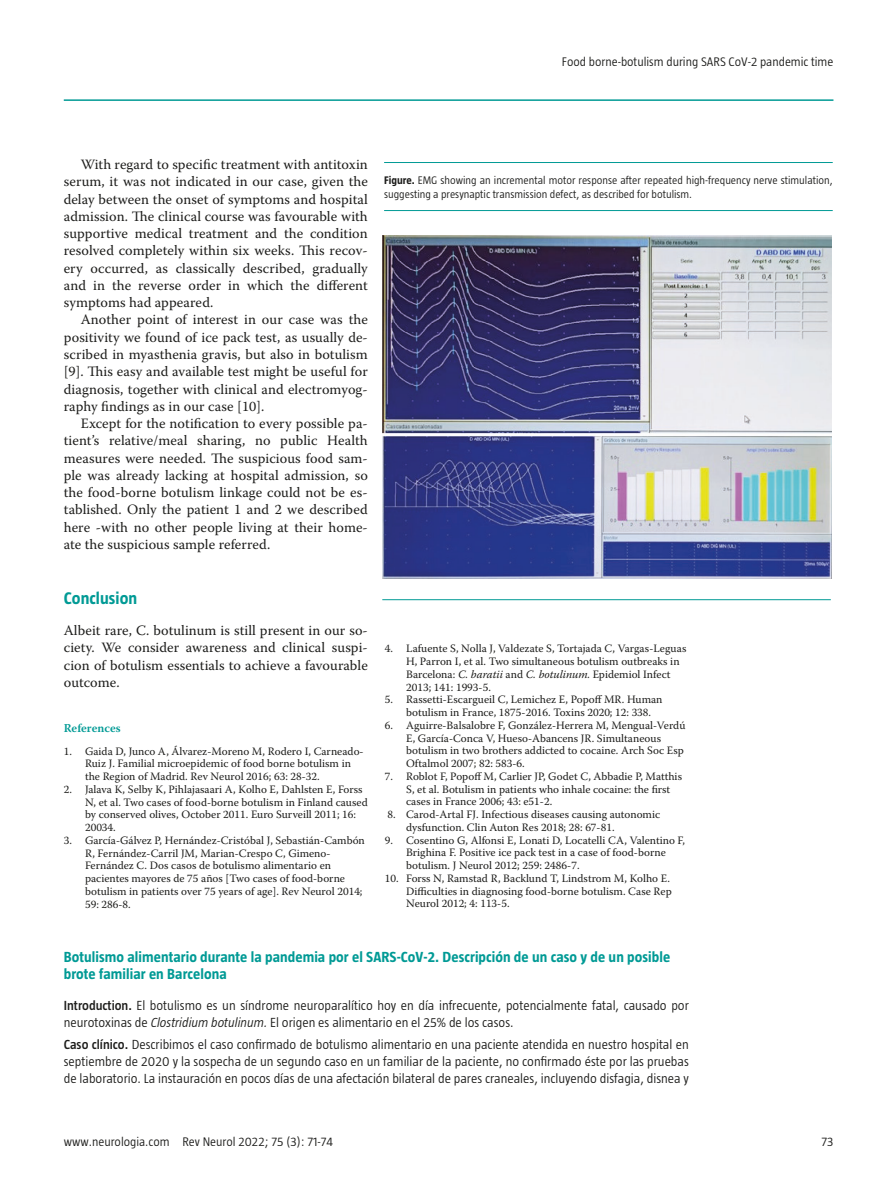
<style>
.page{position:relative;width:893px;height:1191px;background:#fff}
.page>*{position:absolute;margin:0;border:0;box-sizing:border-box;transform-origin:0 0}
.B__Títol_1{font:700 17.25px "Taz";letter-spacing:.005em;color:#009a95}
.A__Resum_Títol_Angle{font:700 15px/17.2px "Taz";letter-spacing:.005em;color:#009a95}
.B__Base{font:14.25px/17.2px "Warnock Pro";letter-spacing:.005em;color:#1d1d1b;text-align:justify}
.B__Base_1er_p{font:14.25px/17.2px "Warnock Pro";letter-spacing:.005em;color:#1d1d1b;text-align:justify}
.A__Resum_artícles{font:300 13.5px/17.2px "Taz";color:#1d1d1b;text-align:justify}
.A__Resum_articles_An{font:300 13.5px/17.2px "Taz";color:#1d1d1b}
.t1{font:300 12.75px "Taz";color:#1d1d1b}
.B__Títol_Bibliografi{font:600 12px "Warnock Pro";color:#009a95}
.B__Bibliografia_SIN{font:11.25px/12.8px "Warnock Pro";color:#1d1d1b}
.E__Peu_de_foto{font:300 11.25px/13.5px "Taz";color:#1d1d1b}
.s1{font-weight:700}
.s2{font-style:italic}
.s3{font-weight:600}
</style>
<div class="page">
<hr style="left:64px;top:99px;width:769px;height:2px;background:#009a95">
<hr style="left:382px;top:599px;width:449px;height:1px;background:#009a95">
<hr style="left:384px;top:162px;width:449px;height:1px;background:#009a95">
<hr style="left:384px;top:210px;width:449px;height:1px;background:#009a95">
<img style="left:382px;top:236px;width:449px;height:342px">
<p class="t1" style="left:562px;top:54px;width:273px">Food borne-botulism during SARS CoV-2 pandemic time</p>
<p class="B__Base" style="left:64px;top:156px;width:306px;text-indent:17px">With regard to specific treatment with antitoxin serum, it was not indicated in our case, given the delay between the onset of symptoms and hospital admission. The clinical course was favourable with supportive medical treatment and the condition resolved completely within six weeks. This recov&shy;ery occurred, as classically described, gradually and in the reverse order in which the different symptoms had appeared.</p>
<p class="B__Base" style="left:64px;top:311px;width:306px;text-indent:17px">Another point of interest in our case was the positivity we found of ice pack test, as usually de&shy;scribed in myasthenia gravis, but also in botulism [9]. This easy and available test might be useful for diagnosis, together with clinical and electromyog&shy;raphy findings as in our case [10].</p>
<p class="B__Base" style="left:64px;top:414px;width:306px;text-indent:17px">Except for the notification to every possible pa&shy;tient’s relative/meal sharing, no public Health measures were needed. The suspicious food sam&shy;ple was already lacking at hospital admission, so the food-borne botulism linkage could not be es&shy;tablished. Only the patient 1 and 2 we described here -with no other people living at their home&shy;ate the suspicious sample referred.</p>
<p class="B__Títol_1" style="left:64px;top:588px;width:75px">Conclusion</p>
<p class="B__Base_1er_p" style="left:64px;top:621px;width:306px">Albeit rare, C. botulinum is still present in our so&shy;ciety. We consider awareness and clinical suspi&shy;cion of botulism essentials to achieve a favourable outcome.</p>
<p class="B__Títol_Bibliografi" style="left:64px;top:720px;width:58px">References</p>
<p class="B__Bibliografia_SIN" style="left:85px;top:744px;width:280px;text-indent:-21px">1. Gaida D, Junco A, Álvarez-Moreno M, Rodero I, Carneado-<br>Ruiz J. Familial microepidemic of food borne botulism in the Region of Madrid. Rev Neurol 2016; 63: 28-32.</p>
<p class="B__Bibliografia_SIN" style="left:85px;top:782px;width:284px;text-indent:-21px">2. Jalava K, Selby K, Pihlajasaari A, Kolho E, Dahlsten E, Forss N, et al. Two cases of food-borne botulism in Finland caused by conserved olives, October 2011. Euro Surveill 2011; 16:<br>20034.</p>
<p class="B__Bibliografia_SIN" style="left:85px;top:833px;width:281px;text-indent:-21px">3. García-Gálvez P, Hernández-Cristóbal J, Sebastián-Cambón R, Fernández-Carril JM, Marian-Crespo C, Gimeno-Fernández C. Dos casos de botulismo alimentario en pacientes mayores de 75 años [Two cases of food-borne botulism in patients over 75 years of age]. Rev Neurol 2014; 59: 286-8.</p>
<p class="E__Peu_de_foto" style="left:384px;top:174px;width:450px"><span class="s1">Figure.</span> EMG showing an incremental motor response after repeated high-frequency nerve stimulation, suggesting a presynaptic transmission defect, as described for botulism.</p>
<p class="B__Bibliografia_SIN" style="left:406px;top:642px;width:282px;text-indent:-21px">4. Lafuente S, Nolla J, Valdezate S, Tortajada C, Vargas-Leguas H, Parron I, et al. Two simultaneous botulism outbreaks in Barcelona: <span class="s2">C. baratii</span> and <span class="s2">C. botulinum.</span> Epidemiol Infect 2013; 141: 1993-5.</p>
<p class="B__Bibliografia_SIN" style="left:406px;top:693px;width:258px;text-indent:-21px">5. Rassetti-Escargueil C, Lemichez E, Popoff MR. Human botulism in France, 1875-2016. Toxins 2020; 12: 338.</p>
<p class="B__Bibliografia_SIN" style="left:406px;top:718px;width:281px;text-indent:-21px">6. Aguirre-Balsalobre F, González-Herrera M, Mengual-Verdú E, García-Conca V, Hueso-Abancens JR. Simultaneous botulism in two brothers addicted to cocaine. Arch Soc Esp Oftalmol 2007; 82: 583-6.</p>
<p class="B__Bibliografia_SIN" style="left:406px;top:769px;width:277px;text-indent:-21px">7. Roblot F, Popoff M, Carlier JP, Godet C, Abbadie P, Matthis<br>S, et al. Botulism in patients who inhale cocaine: the first cases in France 2006; 43: e51-2.</p>
<p class="B__Bibliografia_SIN" style="left:406px;top:808px;width:256px;text-indent:-19px">8. Carod-Artal FJ. Infectious diseases causing autonomic dysfunction. Clin Auton Res 2018; 28: 67-81.</p>
<p class="B__Bibliografia_SIN" style="left:406px;top:833px;width:280px;text-indent:-21px">9. Cosentino G, Alfonsi E, Lonati D, Locatelli CA, Valentino F,<br>Brighina F. Positive ice pack test in a case of food-borne botulism. J Neurol 2012; 259: 2486-7.</p>
<p class="B__Bibliografia_SIN" style="left:406px;top:871px;width:267px;text-indent:-21px">10. Forss N, Ramstad R, Backlund T, Lindstrom M, Kolho E.<br>Difficulties in diagnosing food-borne botulism. Case Rep<br>Neurol 2012; 4: 113-5.</p>
<p class="A__Resum_Títol_Angle" style="left:64px;top:947px;width:608px">Botulismo alimentario durante la pandemia por el SARS-CoV-2. Descripción de un caso y de un posible brote familiar en Barcelona</p>
<p class="A__Resum_articles_An" style="left:64px;top:996px;width:626px"><span class="s3">Introduction.</span> El botulismo es un síndrome neuroparalítico hoy en día infrecuente, potencialmente fatal, causado por neurotoxinas de <span class="s2">Clostridium botulinum.</span> El origen es alimentario en el 25% de los casos.</p>
<p class="A__Resum_artícles" style="left:64px;top:1035px;width:627px"><span class="s3">Caso clínico.</span> Describimos el caso confirmado de botulismo alimentario en una paciente atendida en nuestro hospital en septiembre de 2020 y la sospecha de un segundo caso en un familiar de la paciente, no confirmado éste por las pruebas de laboratorio. La instauración en pocos días de una afectación bilateral de pares craneales, incluyendo disfagia, disnea y</p>
<p class="t1" style="left:64px;top:1134px;width:271px">www.neurologia.com Rev Neurol 2022; 75 (3): 71-74</p>
<p class="t1" style="left:821px;top:1134px;width:13px">73</p>
</div>
